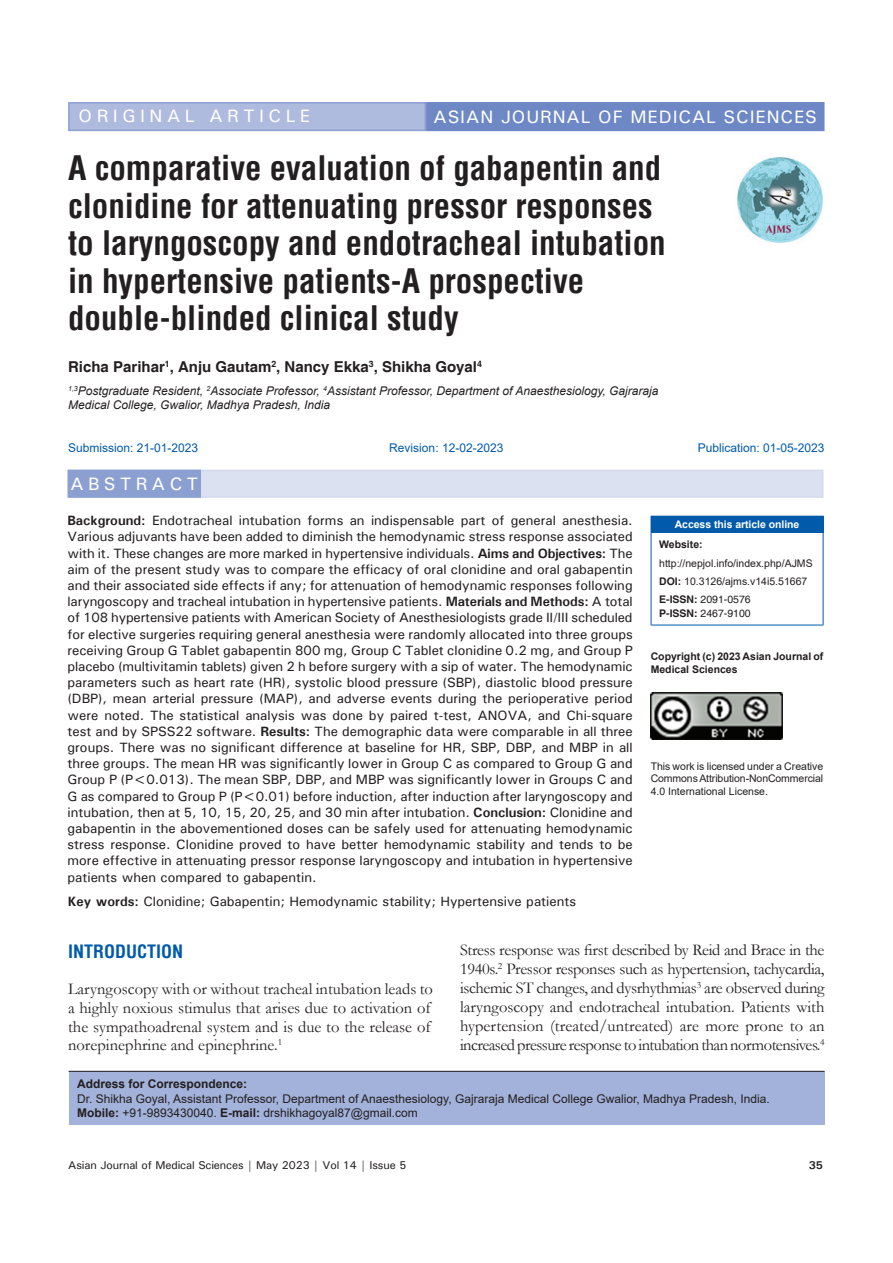
<style>
.page{position:relative;width:893px;height:1263px;background:#fff}
.page>*{position:absolute;margin:0;border:0;box-sizing:border-box;transform-origin:0 0}
.AT{font:700 condensed 33px/37.5px "Helvetica";color:#231f20}
.AH{font:500 18px "Univers";letter-spacing:.05em;color:#fff}
.AH-2{font:500 18px "Univers";letter-spacing:.25em;color:#fff}
.t1{font:700 condensed 18px "Helvetica";color:#015aaa}
.ABSH{font:500 18px "Univers";letter-spacing:.25em;color:#fff}
.TX{font:16.5px/19px "Garamond";color:#231f20}
.AU{font:700 15px "Helvetica";color:#231f20}
.ABS{font:500 13.5px/16.2px "Univers";color:#231f20;text-align:justify}
.KWD{font:500 13.5px "Univers";color:#231f20}
.ADD{font:12px/14.4px "Arial";color:#231f20}
.AFF{font:italic 12px/14.4px "Arial";color:#231f20}
.HIS{font:12px "Arial";color:#015aaa}
.t2{font:500 11.25px "Univers";letter-spacing:-.01em;color:#231f20}
.t3{font:700 11.25px "Univers";color:#231f20}
.License{font:10.5px/12.6px "Arial";letter-spacing:-.01em;color:#231f20;text-align:justify}
.License-2{font:700 10.5px/12.6px "Arial";color:#231f20}
.Web{font:10.5px/18.8px "Arial";color:#231f20}
.ISSN{font:10.5px/14.2px "Helvetica";color:#231f20}
.DOI{font:10.5px "Arial";color:#231f20}
.t4{font:700 10.5px "Arial";letter-spacing:-.005em;color:#fff}
.s1{font-weight:700}
</style>
<div class="page">
<div style="left:69px;top:1071px;width:755px;height:54px;background:#a3b2da"></div>
<hr style="left:69px;top:1071px;width:755px;height:1px;background:#231f20">
<img style="left:737px;top:157px;width:86px;height:86px">
<div style="left:69px;top:103px;width:356px;height:27px;background:#aebade"></div>
<div style="left:68px;top:102px;width:358px;height:29px;border:2px solid #8b9fd1"></div>
<div style="left:427px;top:103px;width:397px;height:27px;background:#6d88c5"></div>
<div style="left:426px;top:102px;width:398px;height:29px;border:2px solid #6d88c5"></div>
<div style="left:68px;top:470px;width:755px;height:28px;background:#dbe1f1"></div>
<div style="left:68px;top:470px;width:132px;height:27px;background:#8b9fd1"></div>
<div style="left:68px;top:470px;width:133px;height:28px;border:2px solid #8b9fd1"></div>
<div style="left:651px;top:516px;width:172px;height:16px;background:#015aaa"></div>
<svg style="left:823px;top:516px;width:1px;height:16px"></svg>
<hr style="left:651px;top:533px;width:1px;height:92px;background:#015aaa">
<hr style="left:651px;top:532px;width:172px;height:1px;background:#015aaa">
<hr style="left:823px;top:533px;width:1px;height:92px;background:#015aaa">
<hr style="left:651px;top:625px;width:172px;height:1px;background:#015aaa">
<img style="left:651px;top:693px;width:132px;height:46px">
<p class="AH-2" style="left:79px;top:105px;width:233px">ORIGINAL ARTICLE</p>
<p class="AH" style="left:434px;top:105px;width:385px">ASIAN JOURNAL OF MEDICAL SCIENCES</p>
<p class="AT" style="left:68px;top:149px;width:599px">A comparative evaluation of gabapentin and clonidine for attenuating pressor responses to laryngoscopy and endotracheal intubation in hypertensive patients-A prospective double-blinded clinical study</p>
<p class="AU" style="left:68px;top:357px;width:415px">Richa Parihar<sup>1</sup>, Anju Gautam<sup>2</sup>, Nancy Ekka<sup>3</sup>, Shikha Goyal<sup>4</sup></p>
<p class="AFF" style="left:68px;top:383px;width:592px"><sup>1,3</sup>Postgraduate Resident, <sup>2</sup>Associate Professor, <sup>4</sup>Assistant Professor, Department of Anaesthesiology, Gajraraja<br>Medical College, Gwalior, Madhya Pradesh, India</p>
<p class="HIS" style="left:68px;top:439px;width:132px">Submission: 21-01-2023</p>
<p class="HIS" style="left:389px;top:439px;width:116px">Revision: 12-02-2023</p>
<p class="HIS" style="left:698px;top:439px;width:128px">Publication: 01-05-2023</p>
<p class="ABSH" style="left:70px;top:472px;width:129px">ABSTRACT</p>
<p class="ABS" style="left:68px;top:512px;width:567px"><span class="s1">Background:</span> Endotracheal intubation forms an indispensable part of general anesthesia.<br>Various adjuvants have been added to diminish the hemodynamic stress response associated with it. These changes are more marked in hypertensive individuals. <span class="s1">Aims and Objectives:</span> The aim of the present study was to compare the efficacy of oral clonidine and oral gabapentin and their associated side effects if any; for attenuation of hemodynamic responses following laryngoscopy and tracheal intubation in hypertensive patients. <span class="s1">Materials and Methods:</span> A total of 108 hypertensive patients with American Society of Anesthesiologists grade II/III scheduled for elective surgeries requiring general anesthesia were randomly allocated into three groups receiving Group G Tablet gabapentin 800 mg, Group C Tablet clonidine 0.2 mg, and Group P placebo (multivitamin tablets) given 2 h before surgery with a sip of water. The hemodynamic parameters such as heart rate (HR), systolic blood pressure (SBP), diastolic blood pressure (DBP), mean arterial pressure (MAP), and adverse events during the perioperative period were noted. The statistical analysis was done by paired t-test, ANOVA, and Chi-square test and by SPSS22 software. <span class="s1">Results:</span> The demographic data were comparable in all three groups. There was no significant difference at baseline for HR, SBP, DBP, and MBP in all three groups. The mean HR was significantly lower in Group C as compared to Group G and Group P (P&lt;0.013). The mean SBP, DBP, and MBP was significantly lower in Groups C and G as compared to Group P (P&lt;0.01) before induction, after induction after laryngoscopy and intubation, then at 5, 10, 15, 20, 25, and 30 min after intubation. <span class="s1">Conclusion:</span> Clonidine and gabapentin in the abovementioned doses can be safely used for attenuating hemodynamic stress response. Clonidine proved to have better hemodynamic stability and tends to be more effective in attenuating pressor response laryngoscopy and intubation in hypertensive patients when compared to gabapentin.</p>
<p class="KWD" style="left:68px;top:893px;width:510px"><span class="s1">Key words:</span> Clonidine; Gabapentin; Hemodynamic stability; Hypertensive patients</p>
<p class="t4" style="left:675px;top:517px;width:126px">Access this article online</p>
<p class="Web" style="left:659px;top:535px;width:155px"><span class="s1">Website: </span>http://nepjol.info/index.php/AJMS</p>
<p class="DOI" style="left:659px;top:574px;width:150px"><span class="s1">DOI:</span> 10.3126/ajms.v14i5.51667</p>
<p class="ISSN" style="left:659px;top:592px;width:93px"><span class="s1">E-ISSN:</span> 2091-0576<br><span class="s1">P-ISSN:</span> 2467-9100</p>
<p class="License-2" style="left:651px;top:650px;width:174px">Copyright (c) 2023 Asian Journal of<br>Medical Sciences</p>
<p class="License" style="left:651px;top:760px;width:174px">This work is licensed under a Creative Commons Attribution-NonCommercial 4.0 International License.</p>
<h1 class="t1" style="left:68px;top:939px;width:117px">INTRODUCTION</h1>
<p class="TX" style="left:68px;top:979px;width:366px">Laryngoscopy with or without tracheal intubation leads to a highly noxious stimulus that arises due to activation of the sympathoadrenal system and is due to the release of norepinephrine and epinephrine.<sup>1</sup></p>
<p class="TX" style="left:460px;top:940px;width:366px;text-align:justify">Stress response was first described by Reid and Brace in the 1940s.<sup>2</sup> Pressor responses such as hypertension, tachycardia, ischemic ST changes, and dysrhythmias<sup>3</sup> are observed during laryngoscopy and endotracheal intubation. Patients with hypertension (treated/untreated) are more prone to an increased pressure response to intubation than normotensives.<sup>4</sup></p>
<p class="ADD" style="left:77px;top:1077px;width:694px"><span class="s1">Address for Correspondence:<br></span>Dr. Shikha Goyal, Assistant Professor, Department of Anaesthesiology, Gajraraja Medical College Gwalior, Madhya Pradesh, India.<br><span class="s1">Mobile:</span> +91-9893430040. <span class="s1">E-mail:</span> drshikhagoyal87@gmail.com</p>
<p class="t2" style="left:68px;top:1157px;width:340px">Asian Journal of Medical Sciences | May 2023 | Vol 14 | Issue 5</p>
<p class="t3" style="left:809px;top:1158px;width:16px">35</p>
</div>
